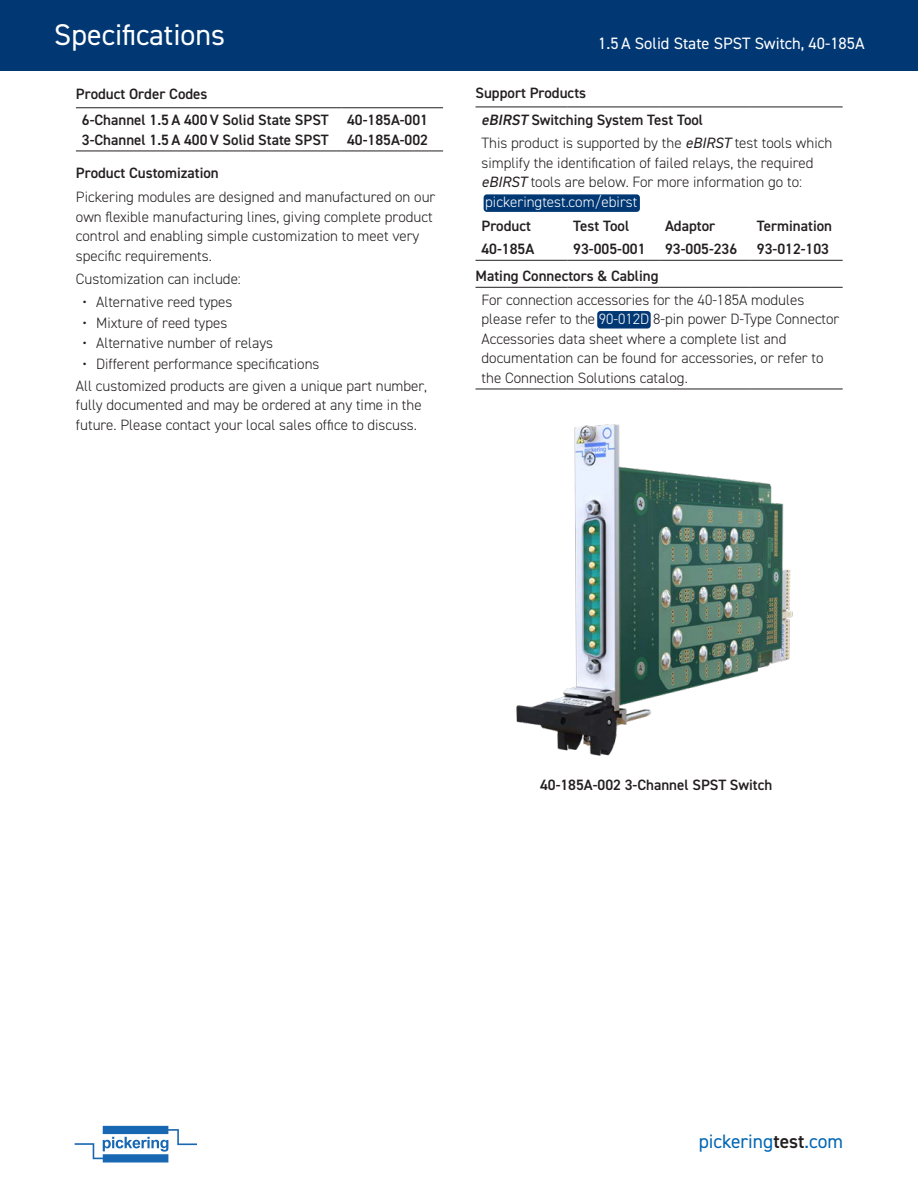
<style>
.page{position:relative;width:918px;height:1188px;background:#fff}
.page>*{position:absolute;margin:0;border:0;box-sizing:border-box;transform-origin:0 0}
.t1{font:30px "DIN2014";color:#fff}
.t2{font:19.5px "DIN2014";color:#0166b3}
.t3{font:16.5px "DIN2014";color:#fff}
.Body{font:300 15px/19.5px "DIN2014";color:#231f20}
.Sub-Heading{font:600 15px/19.5px "DIN2014";color:#231f20}
.Figure_Title{font:600 15px "DIN2014";color:#231f20}
.s1{font-style:italic}
.s2{font-weight:400;font-style:italic}
.s3{color:#fff}
.s4{font-weight:600;color:#231f20}
</style>
<div class="page">
<div style="left:0;top:0;width:918px;height:70px;background:#013874"></div>
<svg style="left:75px;top:1126px;width:122px;height:36px"></svg>
<div style="left:597px;top:311px;width:54px;height:18px;background:#013874;border-radius:3px"></div>
<div style="left:484px;top:194px;width:156px;height:18px;background:#013874;border-radius:3px"></div>
<hr style="left:476px;top:107px;width:91px;height:1px;background:#231f20">
<hr style="left:567px;top:107px;width:92px;height:1px;background:#231f20">
<hr style="left:659px;top:107px;width:92px;height:1px;background:#231f20">
<hr style="left:751px;top:107px;width:92px;height:1px;background:#231f20">
<hr style="left:476px;top:260px;width:91px;height:1px;background:#231f20">
<hr style="left:567px;top:260px;width:92px;height:1px;background:#231f20">
<hr style="left:659px;top:260px;width:92px;height:1px;background:#231f20">
<hr style="left:751px;top:260px;width:92px;height:1px;background:#231f20">
<hr style="left:476px;top:287px;width:91px;height:1px;background:#231f20">
<hr style="left:567px;top:287px;width:92px;height:1px;background:#231f20">
<hr style="left:659px;top:287px;width:92px;height:1px;background:#231f20">
<hr style="left:751px;top:287px;width:92px;height:1px;background:#231f20">
<hr style="left:476px;top:389px;width:91px;height:1px;background:#231f20">
<hr style="left:567px;top:389px;width:92px;height:1px;background:#231f20">
<hr style="left:659px;top:389px;width:92px;height:1px;background:#231f20">
<hr style="left:751px;top:389px;width:92px;height:1px;background:#231f20">
<hr style="left:76px;top:107px;width:265px;height:1px;background:#231f20">
<hr style="left:341px;top:107px;width:102px;height:1px;background:#231f20">
<hr style="left:76px;top:151px;width:265px;height:1px;background:#231f20">
<hr style="left:341px;top:151px;width:102px;height:1px;background:#231f20">
<img style="left:516px;top:424px;width:277px;height:332px">
<h1 class="t1" style="left:54px;top:16px;width:172px">Specifications</h1>
<p class="Sub-Heading" style="left:76px;top:84px;width:133px">Product Order Codes</p>
<p class="Sub-Heading" style="left:82px;top:110px;width:248px">6-Channel 1.5 A 400 V Solid State SPST<br>3-Channel 1.5 A 400 V Solid State SPST</p>
<p class="Sub-Heading" style="left:347px;top:110px;width:82px">40-185A-001<br>40-185A-002</p>
<p class="Sub-Heading" style="left:76px;top:163px;width:144px">Product Customization</p>
<p class="Body" style="left:76px;top:187px;width:361px">Pickering modules are designed and manufactured on our own flexible manufacturing lines, giving complete product control and enabling simple customization to meet very specific requirements.</p>
<p class="Body" style="left:76px;top:270px;width:167px">Customization can include:</p>
<p class="Body" style="left:83px;top:292px;width:151px">• Alternative reed types</p>
<p class="Body" style="left:83px;top:313px;width:146px">• Mixture of reed types</p>
<p class="Body" style="left:83px;top:333px;width:192px">• Alternative number of relays</p>
<p class="Body" style="left:83px;top:354px;width:238px">• Different performance specifications</p>
<p class="Body" style="left:76px;top:376px;width:353px">All customized products are given a unique part number, fully documented and may be ordered at any time in the future. Please contact your local sales office to discuss.</p>
<p class="t3" style="left:598px;top:33px;width:268px">1.5 A Solid State SPST Switch, 40-185A</p>
<p class="Sub-Heading" style="left:476px;top:83px;width:112px">Support Products</p>
<p class="Sub-Heading" style="left:482px;top:109px;width:223px"><span class="s1">eBIRST</span> Switching System Test Tool</p>
<p class="Body" style="left:482px;top:134px;width:352px">This product is supported by the <span class="s2">eBIRST</span> test tools which simplify the identification of failed relays, the required <span class="s2">eBIRST</span> tools are below. For more information go to: <span class="s3">pickeringtest.com/ebirst</span></p>
<p class="Sub-Heading" style="left:482px;top:215px;width:51px">Product</p>
<p class="Sub-Heading" style="left:573px;top:215px;width:58px">Test Tool</p>
<p class="Sub-Heading" style="left:665px;top:215px;width:52px">Adaptor</p>
<p class="Sub-Heading" style="left:757px;top:215px;width:77px">Termination</p>
<p class="Sub-Heading" style="left:482px;top:239px;width:54px">40-185A</p>
<p class="Sub-Heading" style="left:573px;top:239px;width:74px">93-005-001</p>
<p class="Sub-Heading" style="left:665px;top:239px;width:74px">93-005-236</p>
<p class="Sub-Heading" style="left:757px;top:239px;width:74px">93-012-103</p>
<p class="Sub-Heading" style="left:476px;top:266px;width:185px">Mating Connectors &amp; Cabling</p>
<p class="Body" style="left:482px;top:290px;width:359px">For connection accessories for the 40-185A modules please refer to the <span class="s3">90-012D</span> 8-pin power D-Type Connector Accessories data sheet where a complete list and documentation can be found for accessories, or refer to the Connection Solutions catalog.</p>
<p class="Figure_Title" style="left:540px;top:775px;width:234px">40-185A-002 3-Channel SPST Switch</p>
<h2 class="t2" style="left:699px;top:1129px;width:146px">pickering<span class="s4">test</span>.com</h2>
</div>
